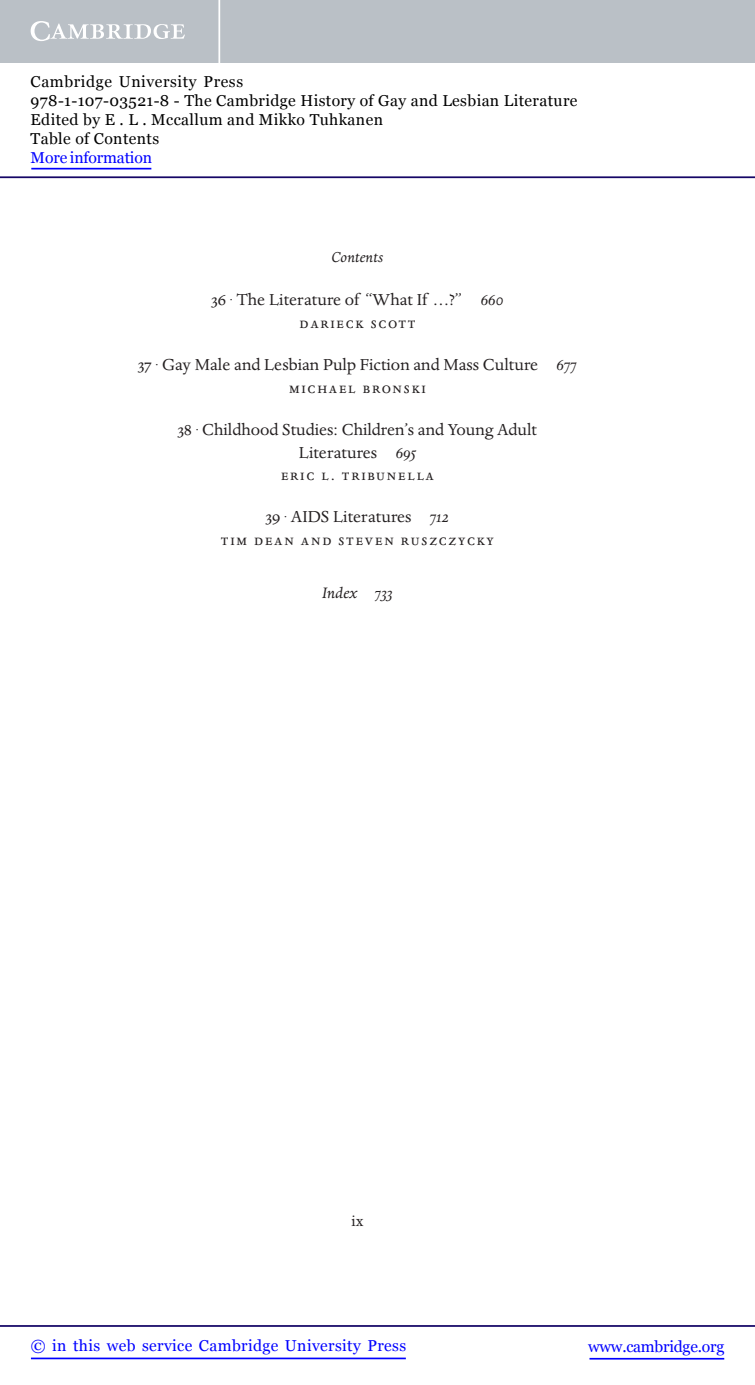
<style>
.page{position:relative;width:755px;height:1385px;background:#fff}
.page>*{position:absolute;margin:0;border:0;box-sizing:border-box;transform-origin:0 0}
.t1{font:18.38px/22.8px "Dante MT Std";color:#231f20;text-align:center}
.t2{font:17.5px "Dante MT Std";letter-spacing:.1em;color:#231f20}
.t3{font:italic 17.5px "Dante MT Std";color:#231f20}
.t4{font:italic 16.62px "Dante MT Std";color:#231f20}
.t5{font:15.75px/18.9px "Georgia";letter-spacing:.025em;color:#000}
.t6{font:15.75px "Georgia";letter-spacing:.025em;color:#00f}
.t7{font:15.75px "Georgia";letter-spacing:-.015em;color:#00f}
.t8{font:15.75px "Georgia";letter-spacing:-.01em;color:#00f}
.s1{font-style:italic}
</style>
<div class="page">
<hr style="left:589px;top:1358px;width:134px;height:1px;background:#00f">
<hr style="left:0;top:1325px;width:754px;height:2px;background:#150666">
<hr style="left:31px;top:1357px;width:374px;height:2px;background:#00f">
<div style="left:0;top:0;width:754px;height:63px;background:#bac0c6"></div>
<svg style="left:31px;top:21px;width:154px;height:20px"></svg>
<hr style="left:218px;top:0;width:2px;height:63px;background:#fff">
<hr style="left:0;top:176px;width:754px;height:2px;background:#150666">
<hr style="left:31px;top:168px;width:120px;height:1px;background:#00f">
<p class="t5" style="left:31px;top:73px;width:548px">Cambridge University Press<br>978-1-107-03521-8 - The Cambridge History of Gay and Lesbian Literature Edited by E . L . Mccallum and Mikko Tuhkanen<br>Table of Contents</p>
<p class="t8" style="left:31px;top:148px;width:123px">More information</p>
<p class="t4" style="left:331px;top:251px;width:53px">Contents</p>
<p class="t1" style="left:211px;top:290px;width:293px">36 . The Literature of “What If …?” <span class="s1">660</span></p>
<p class="t2" style="left:299px;top:316px;width:117px">Darieck Scott</p>
<p class="t1" style="left:138px;top:355px;width:439px">37 . Gay Male and Lesbian Pulp Fiction and Mass Culture <span class="s1">677</span></p>
<p class="t2" style="left:289px;top:381px;width:138px">Michael Bronski</p>
<p class="t1" style="left:178px;top:419px;width:360px">38 . Childhood Studies: Children’s and Young Adult<br>Literatures <span class="s1">695</span></p>
<p class="t2" style="left:281px;top:469px;width:154px">Eric L. Tribunella</p>
<p class="t1" style="left:266px;top:507px;width:184px">39 . AIDS Literatures <span class="s1">712</span></p>
<p class="t2" style="left:221px;top:533px;width:274px">Tim Dean and Steven Ruszczycky</p>
<p class="t3" style="left:322px;top:586px;width:72px">Index 733</p>
<p class="t2" style="left:351px;top:1214px;width:13px">ix</p>
<p class="t6" style="left:31px;top:1336px;width:376px">© in this web service Cambridge University Press</p>
<p class="t7" style="left:587px;top:1336px;width:137px">www.cambridge.org</p>
</div>
